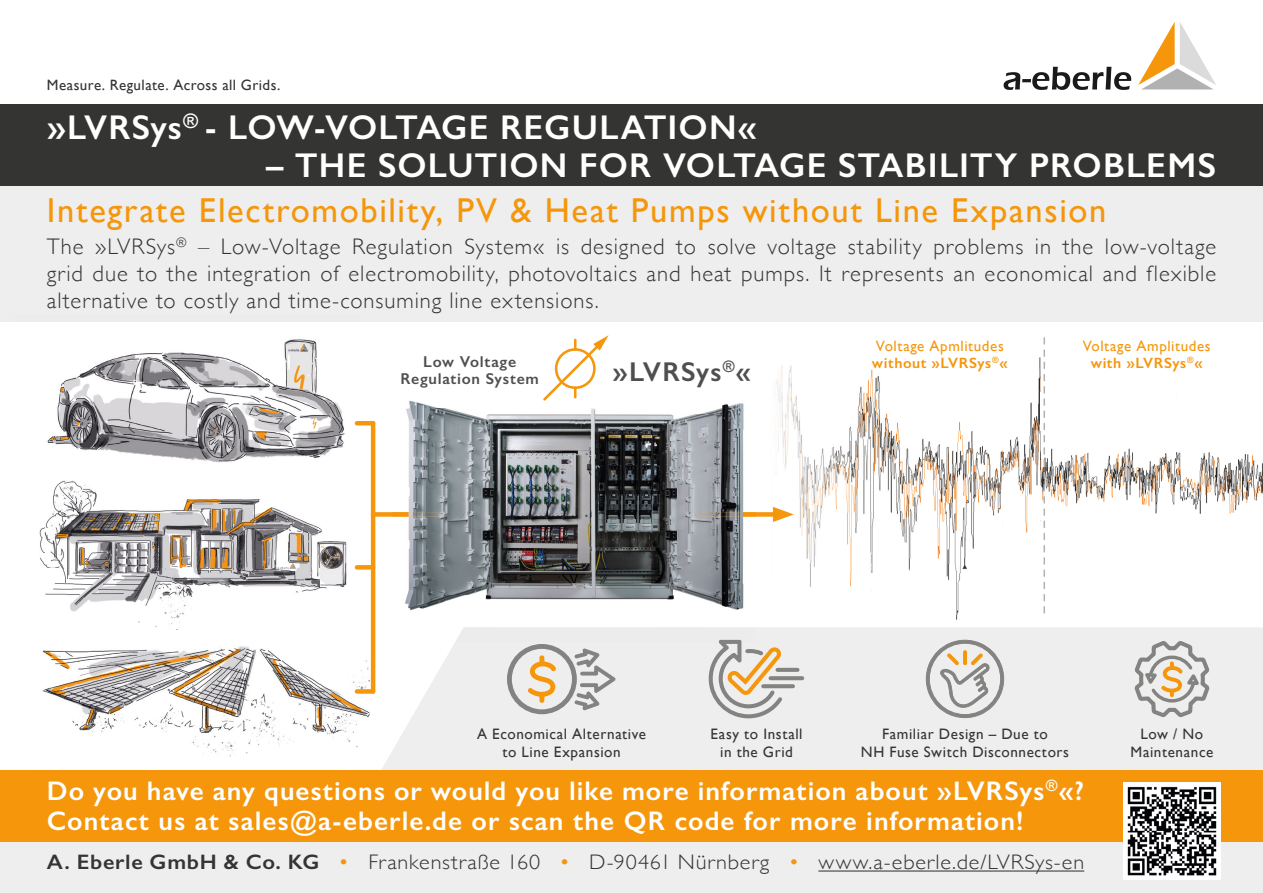
<style>
.page{position:relative;width:1263px;height:893px;background:#fff}
.page>*{position:absolute;margin:0;border:0;box-sizing:border-box;transform-origin:0 0}
.t1{font:600 34.5px "Gill Sans";letter-spacing:.03em;color:#fff}
.t2{font:34.5px "Gill Sans";letter-spacing:.05em;color:#f5960b}
.t3{font:600 27.3px "Gill Sans";letter-spacing:.04em;color:#4f4f4f}
.t4{font:600 27px/30px "Gill Sans";letter-spacing:.04em;color:#fff}
.t5{font:300 22.5px/27px "Gill Sans";letter-spacing:.04em;color:#343433;text-align:justify}
.t6{font:300 21px "Gill Sans";letter-spacing:.035em;color:#343433;scale:1.06 1}
.t7{font:600 15.75px/16.8px "Gill Sans";letter-spacing:.045em;color:#4f4f4f;text-align:center}
.t8{font:15.15px/17.7px "Gill Sans";letter-spacing:.04em;color:#343433;text-align:center}
.t9{font:15px/16.8px "Gill Sans";letter-spacing:.04em;color:#f5960b;text-align:center}
.t10{font:15px "Gill Sans";letter-spacing:.03em;color:#343433}
.s1{font-weight:600}
.s2{color:#f5960b}
</style>
<div class="page">
<div style="left:382px;top:627px;width:881px;height:143px;background:#eee"></div>
<img style="left:776px;top:357px;width:264px;height:36px">
<img style="left:778px;top:393px;width:262px;height:227px">
<img style="left:1040px;top:431px;width:223px;height:83px">
<svg style="left:1043px;top:338px;width:2px;height:275px"></svg>
<div style="left:0;top:841px;width:1263px;height:52px;background:#eee"></div>
<svg style="left:1003px;top:67px;width:128px;height:23px"></svg>
<svg style="left:1138px;top:22px;width:78px;height:67px"></svg>
<div style="left:0;top:770px;width:1263px;height:71px;background:#f5960b"></div>
<img style="left:1123px;top:783px;width:97px;height:97px">
<hr style="left:818px;top:870px;width:266px;height:1px;background:#343433">
<div style="left:0;top:185px;width:1263px;height:136px;background:#eee"></div>
<div style="left:0;top:104px;width:1263px;height:82px;background:#343433"></div>
<svg style="left:506px;top:643px;width:111px;height:72px;background:#d7d1c9"></svg>
<svg style="left:1131px;top:637px;width:82px;height:84px;background:#d5d1cb"></svg>
<hr style="left:777px;top:668px;width:20px;height:4px;background:#838382">
<svg style="left:785px;top:676px;width:17px;height:4px"></svg>
<svg style="left:785px;top:684px;width:8px;height:4px"></svg>
<svg style="left:709px;top:640px;width:76px;height:78px;background:#d5cbbd"></svg>
<svg style="left:925px;top:639px;width:79px;height:79px;background:#d3d0cc"></svg>
<img style="left:16px;top:321px;width:343px;height:142px">
<img style="left:40px;top:480px;width:317px;height:137px">
<img style="left:42px;top:617px;width:334px;height:140px">
<div style="left:371px;top:512px;width:71px;height:5px;background:#f5960b;border-radius:2px"></div>
<div style="left:697px;top:512px;width:86px;height:5px;background:#f5960b;border-radius:2px"></div>
<svg style="left:773px;top:507px;width:21px;height:15px"></svg>
<img style="left:406px;top:400px;width:271px;height:195px">
<img style="left:392px;top:595px;width:104px;height:47px">
<img style="left:496px;top:595px;width:178px;height:5px">
<div style="left:455px;top:627px;width:301px;height:15px;background:#edecec"></div>
<img style="left:677px;top:403px;width:67px;height:207px">
<img style="left:719px;top:640px;width:22px;height:2px">
<img style="left:392px;top:512px;width:50px;height:5px">
<img style="left:697px;top:512px;width:59px;height:5px">
<hr style="left:371px;top:423px;width:4px;height:268px;background:#f5960b">
<div style="left:357px;top:565px;width:16px;height:5px;background:#f5960b"></div>
<hr style="left:357px;top:421px;width:16px;height:4px;background:#f5960b">
<div style="left:357px;top:689px;width:16px;height:5px;background:#f5960b"></div>
<svg style="left:541px;top:335px;width:68px;height:68px"></svg>
<p class="t10" style="left:47px;top:76px;width:235px">Measure. Regulate. Across all Grids.</p>
<h1 class="t1" style="left:47px;top:107px;width:712px">»LVRSys<sup>®</sup> - LOW-VOLTAGE REGULATION«</h1>
<h1 class="t1" style="left:266px;top:144px;width:952px">– THE SOLUTION FOR VOLTAGE STABILITY PROBLEMS</h1>
<h1 class="t2" style="left:47px;top:190px;width:1061px">Integrate Electromobility, PV &amp; Heat Pumps without Line Expansion</h1>
<p class="t5" style="left:47px;top:232px;width:1171px">The »LVRSys<sup>®</sup> – Low-Voltage Regulation System« is designed to solve voltage stability problems in the low-voltage grid due to the integration of electromobility, photovoltaics and heat pumps. It represents an economical and flexible alternative to costly and time-consuming line extensions.</p>
<p class="t7" style="left:400px;top:353px;width:140px">Low Voltage<br>Regulation System</p>
<p class="t3" style="left:613px;top:355px;width:140px">»LVRSys<sup>®</sup>«</p>
<p class="t9" style="left:872px;top:337px;width:137px;text-align:left">Voltage Apmlitudes <span class="s1">without »LVRSys</span><sup>®</sup><span class="s1">«</span></p>
<p class="t9" style="left:1083px;top:337px;width:129px">Voltage Amplitudes <span class="s1">with »LVRSys</span><sup>®</sup><span class="s1">«</span></p>
<p class="t8" style="left:477px;top:725px;width:171px">A Economical Alternative to Line Expansion</p>
<p class="t8" style="left:1130px;top:725px;width:85px">Low / No<br>Maintenance</p>
<p class="t8" style="left:710px;top:725px;width:94px">Easy to Install in the Grid</p>
<p class="t8" style="left:861px;top:725px;width:210px">Familiar Design – Due to<br>NH Fuse Switch Disconnectors</p>
<p class="t4" style="left:47px;top:776px;width:1039px">Do you have any questions or would you like more information about »LVRSys<sup>®</sup>«?<br>Contact us at sales@a-eberle.de or scan the QR code for more information!</p>
<p class="t6" style="left:47px;top:846px;width:980px"><span class="s1">A. Eberle GmbH &amp; Co. KG</span> <span class="s2">•</span> Frankenstraße 160 <span class="s2">•</span> D-90461 Nürnberg <span class="s2">•</span> www.a-eberle.de/LVRSys-en</p>
</div>
